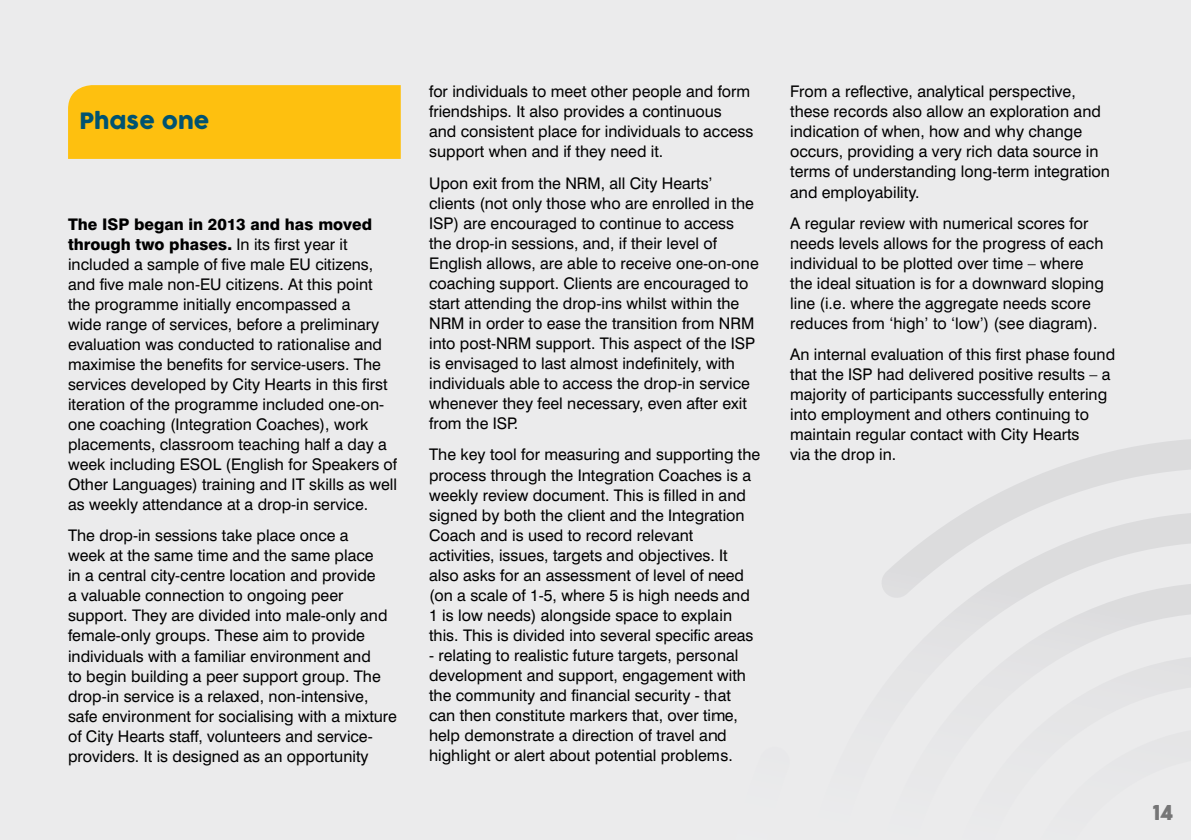
<style>
.page{position:relative;width:1191px;height:840px;background:#fff}
.page>*{position:absolute;margin:0;border:0;box-sizing:border-box;transform-origin:0 0}
.t1{font:22px "COCOGOOSE";color:#005371}
.t2{font:20px "COCOGOOSE";color:#757576}
.t3{font:16px/20px "Swiss 721 BT";color:#000}
.s1{font-weight:800}
</style>
<div class="page">
<div style="left:0;top:0;width:1191px;height:839px;background:#ebebec"></div>
<div style="left:68px;top:85px;width:333px;height:74px;background:#fec00f"></div>
<svg style="left:945px;top:599px;width:246px;height:69px"></svg>
<svg style="left:882px;top:439px;width:309px;height:160px"></svg>
<h1 class="t1" style="left:79px;top:105px;width:131px">Phase one</h1>
<p class="t3" style="left:68px;top:214px;width:331px"><span class="s1">The ISP began in 2013 and has moved through two phases.</span> In its first year it included a sample of five male EU citizens, and five male non-EU citizens. At this point the programme initially encompassed a<br>wide range of services, before a preliminary evaluation was conducted to rationalise and maximise the benefits for service-users. The services developed by City Hearts in this first iteration of the programme included one-on&shy;one coaching (Integration Coaches), work placements, classroom teaching half a day a week including ESOL (English for Speakers of Other Languages) training and IT skills as well as weekly attendance at a drop-in service.</p>
<p class="t3" style="left:68px;top:525px;width:330px">The drop-in sessions take place once a<br>week at the same time and the same place<br>in a central city-centre location and provide<br>a valuable connection to ongoing peer support. They are divided into male-only and female-only groups. These aim to provide individuals with a familiar environment and<br>to begin building a peer support group. The drop-in service is a relaxed, non-intensive, safe environment for socialising with a mixture of City Hearts staff, volunteers and service&shy;providers. It is designed as an opportunity</p>
<p class="t3" style="left:429px;top:81px;width:326px">for individuals to meet other people and form friendships. It also provides a continuous<br>and consistent place for individuals to access support when and if they need it.</p>
<p class="t3" style="left:429px;top:173px;width:331px">Upon exit from the NRM, all City Hearts’ clients (not only those who are enrolled in the ISP) are encouraged to continue to access the drop-in sessions, and, if their level of English allows, are able to receive one-on-one coaching support. Clients are encouraged to start attending the drop-ins whilst within the NRM in order to ease the transition from NRM into post-NRM support. This aspect of the ISP is envisaged to last almost indefinitely, with individuals able to access the drop-in service whenever they feel necessary, even after exit from the ISP.</p>
<p class="t3" style="left:429px;top:444px;width:333px">The key tool for measuring and supporting the process through the Integration Coaches is a weekly review document. This is filled in and signed by both the client and the Integration Coach and is used to record relevant activities, issues, targets and objectives. It also asks for an assessment of level of need (on a scale of 1-5, where 5 is high needs and 1 is low needs) alongside space to explain this. This is divided into several specific areas</p>
<p class="t3" style="left:429px;top:644px;width:318px">- relating to realistic future targets, personal development and support, engagement with the community and financial security - that can then constitute markers that, over time, help demonstrate a direction of travel and highlight or alert about potential problems.</p>
<p class="t3" style="left:790px;top:81px;width:321px">From a reflective, analytical perspective, these records also allow an exploration and indication of when, how and why change occurs, providing a very rich data source in terms of understanding long-term integration and employability.</p>
<p class="t3" style="left:790px;top:213px;width:315px">A regular review with numerical scores for needs levels allows for the progress of each individual to be plotted over time – where the ideal situation is for a downward sloping line (i.e. where the aggregate needs score reduces from ‘high’ to ‘low’) (see diagram).</p>
<p class="t3" style="left:790px;top:344px;width:326px">An internal evaluation of this first phase found that the ISP had delivered positive results – a majority of participants successfully entering into employment and others continuing to maintain regular contact with City Hearts<br>via the drop in.</p>
<p class="t2" style="left:1152px;top:796px;width:22px">14</p>
</div>
